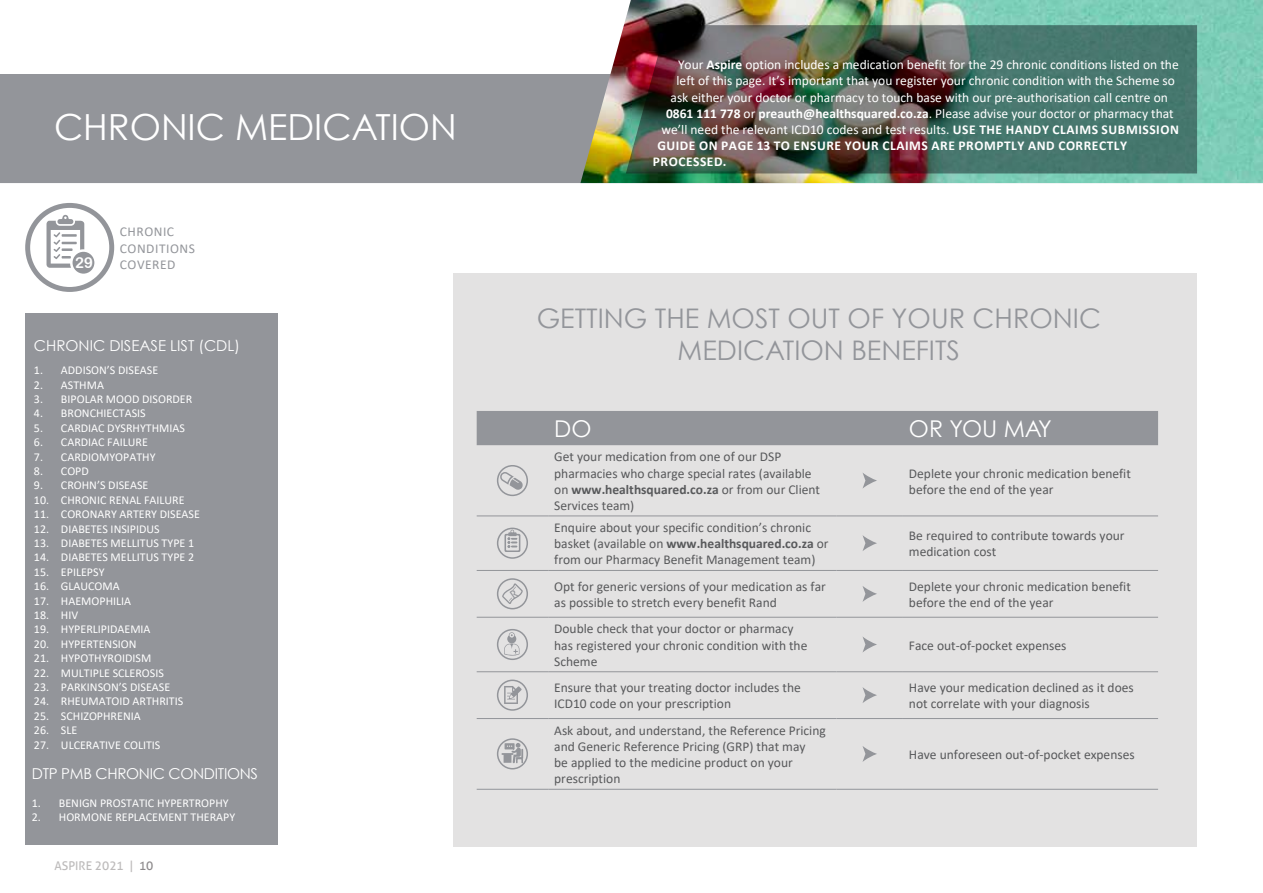
<style>
.page{position:relative;width:1263px;height:893px;background:#fff}
.page>*{position:absolute;margin:0;border:0;box-sizing:border-box;transform-origin:0 0}
.t1{font:36px "Century Gothic";color:#fff}
.t2{font:27px/32.4px "Century Gothic";color:#93959a;text-align:center}
.t3{font:23.1px "Century Gothic";color:#fff}
.t4{font:15px "Century Gothic";color:#fff}
.t5{font:15px "Century Gothic";letter-spacing:-.02em;color:#fff}
.t6{font:15px "Arial Rounded MT Bold";color:#fff}
.t7{font:13.5px/16.2px "Calibri";color:#58595b}
.t8{font:13.5px "Calibri";color:#fff}
.t9{font:700 13.5px "Calibri";letter-spacing:.04em;color:#fff}
.t10{font:13.5px/16.2px "Calibri";letter-spacing:.04em;color:#93959a}
.t11{font:12px "Calibri";color:#fff}
.t12{font:12px "Aller";color:#bdbbbb}
.s1{color:#8d8a8c}
.s2{font-weight:700}
</style>
<div class="page">
<div style="left:0;top:74px;width:580px;height:109px;background:#93959a"></div>
<img style="left:580px;top:0;width:683px;height:183px">
<img style="left:626px;top:25px;width:571px;height:148px">
<svg style="left:28px;top:205px;width:84px;height:84px"></svg>
<div style="left:25px;top:203px;width:89px;height:89px;border:5px solid #93959a;border-radius:50%"></div>
<svg style="left:47px;top:215px;width:47px;height:59px"></svg>
<div style="left:25px;top:313px;width:253px;height:532px;background:#93959a"></div>
<div style="left:454px;top:274px;width:743px;height:573px;background:#e3e2e2"></div>
<div style="left:477px;top:411px;width:681px;height:34px;background:#93959a"></div>
<hr style="left:477px;top:516px;width:71px;height:1px;background:#93959a">
<hr style="left:548px;top:516px;width:289px;height:1px;background:#93959a">
<hr style="left:837px;top:516px;width:66px;height:1px;background:#93959a">
<hr style="left:903px;top:516px;width:255px;height:1px;background:#93959a">
<hr style="left:477px;top:570px;width:71px;height:1px;background:#93959a">
<hr style="left:548px;top:570px;width:289px;height:1px;background:#93959a">
<hr style="left:837px;top:570px;width:66px;height:1px;background:#93959a">
<hr style="left:903px;top:570px;width:255px;height:1px;background:#93959a">
<hr style="left:477px;top:617px;width:71px;height:1px;background:#93959a">
<hr style="left:548px;top:617px;width:289px;height:1px;background:#93959a">
<hr style="left:837px;top:617px;width:66px;height:1px;background:#93959a">
<hr style="left:903px;top:617px;width:255px;height:1px;background:#93959a">
<hr style="left:477px;top:671px;width:71px;height:1px;background:#93959a">
<hr style="left:548px;top:671px;width:289px;height:1px;background:#93959a">
<hr style="left:837px;top:671px;width:66px;height:1px;background:#93959a">
<hr style="left:903px;top:671px;width:255px;height:1px;background:#93959a">
<hr style="left:477px;top:718px;width:71px;height:1px;background:#93959a">
<hr style="left:548px;top:718px;width:289px;height:1px;background:#93959a">
<hr style="left:837px;top:718px;width:66px;height:1px;background:#93959a">
<hr style="left:477px;top:789px;width:71px;height:1px;background:#93959a">
<hr style="left:548px;top:789px;width:289px;height:1px;background:#93959a">
<hr style="left:837px;top:789px;width:66px;height:1px;background:#93959a">
<hr style="left:903px;top:718px;width:255px;height:1px;background:#93959a">
<hr style="left:903px;top:789px;width:255px;height:1px;background:#93959a">
<div style="left:497px;top:465px;width:31px;height:31px;border:2px solid #93959a;border-radius:50%"></div>
<svg style="left:499px;top:472px;width:24px;height:18px"></svg>
<svg style="left:862px;top:473px;width:15px;height:16px"></svg>
<div style="left:497px;top:528px;width:31px;height:31px;border:2px solid #93959a;border-radius:50%"></div>
<svg style="left:504px;top:530px;width:16px;height:22px"></svg>
<svg style="left:862px;top:535px;width:15px;height:16px"></svg>
<div style="left:497px;top:578px;width:31px;height:31px;border:2px solid #93959a;border-radius:50%"></div>
<svg style="left:862px;top:586px;width:15px;height:16px"></svg>
<div style="left:497px;top:629px;width:31px;height:31px;border:2px solid #93959a;border-radius:50%"></div>
<svg style="left:504px;top:632px;width:15px;height:24px"></svg>
<svg style="left:863px;top:637px;width:14px;height:15px"></svg>
<div style="left:497px;top:680px;width:31px;height:31px;border:2px solid #93959a;border-radius:50%"></div>
<svg style="left:504px;top:686px;width:18px;height:18px"></svg>
<svg style="left:862px;top:687px;width:15px;height:16px"></svg>
<div style="left:497px;top:738px;width:31px;height:31px;border:2px solid #93959a;border-radius:50%"></div>
<svg style="left:501px;top:743px;width:22px;height:20px"></svg>
<svg style="left:862px;top:746px;width:15px;height:16px"></svg>
<svg style="left:502px;top:583px;width:21px;height:21px"></svg>
<h1 class="t1" style="left:54px;top:105px;width:404px">CHRONIC MEDICATION</h1>
<p class="t10" style="left:120px;top:223px;width:77px">CHRONIC<br>CONDITIONS</p>
<p class="t6" style="left:75px;top:254px;width:19px">29</p>
<p class="t10" style="left:120px;top:256px;width:57px">COVERED</p>
<p class="t4" style="left:34px;top:336px;width:207px">CHRONIC DISEASE LIST (CDL)</p>
<p class="t11" style="left:34px;top:362px;width:126px">1. ADDISON’S DISEASE</p>
<p class="t11" style="left:34px;top:376px;width:71px">2. ASTHMA</p>
<p class="t11" style="left:34px;top:391px;width:160px">3. BIPOLAR MOOD DISORDER</p>
<p class="t11" style="left:34px;top:405px;width:113px">4. BRONCHIECTASIS</p>
<p class="t11" style="left:34px;top:420px;width:152px">5. CARDIAC DYSRHYTHMIAS</p>
<p class="t11" style="left:34px;top:434px;width:115px">6. CARDIAC FAILURE</p>
<p class="t11" style="left:34px;top:448px;width:123px">7. CARDIOMYOPATHY</p>
<p class="t11" style="left:34px;top:463px;width:56px">8. COPD</p>
<p class="t11" style="left:34px;top:477px;width:116px">9. CROHN’S DISEASE</p>
<p class="t11" style="left:34px;top:492px;width:152px">10. CHRONIC RENAL FAILURE</p>
<p class="t11" style="left:34px;top:506px;width:167px">11. CORONARY ARTERY DISEASE</p>
<p class="t11" style="left:34px;top:520px;width:127px">12. DIABETES INSIPIDUS</p>
<p class="t11" style="left:34px;top:535px;width:162px">13. DIABETES MELLITUS TYPE 1</p>
<p class="t11" style="left:34px;top:549px;width:162px">14. DIABETES MELLITUS TYPE 2</p>
<p class="t11" style="left:34px;top:564px;width:72px">15. EPILEPSY</p>
<p class="t11" style="left:34px;top:578px;width:87px">16. GLAUCOMA</p>
<p class="t11" style="left:34px;top:592px;width:99px">17. HAEMOPHILIA</p>
<p class="t11" style="left:34px;top:607px;width:46px">18. HIV</p>
<p class="t11" style="left:34px;top:621px;width:118px">19. HYPERLIPIDAEMIA</p>
<p class="t11" style="left:34px;top:636px;width:104px">20. HYPERTENSION</p>
<p class="t11" style="left:34px;top:650px;width:119px">21. HYPOTHYROIDISM</p>
<p class="t11" style="left:34px;top:664px;width:131px">22. MULTIPLE SCLEROSIS</p>
<p class="t11" style="left:34px;top:679px;width:138px">23. PARKINSON’S DISEASE</p>
<p class="t11" style="left:34px;top:693px;width:151px">24. RHEUMATOID ARTHRITIS</p>
<p class="t11" style="left:34px;top:708px;width:108px">25. SCHIZOPHRENIA</p>
<p class="t11" style="left:34px;top:722px;width:45px">26. SLE</p>
<p class="t11" style="left:34px;top:736px;width:128px">27. ULCERATIVE COLITIS</p>
<p class="t5" style="left:32px;top:764px;width:228px">DTP PMB CHRONIC CONDITIONS</p>
<p class="t11" style="left:32px;top:794px;width:198px">1. BENIGN PROSTATIC HYPERTROPHY</p>
<p class="t11" style="left:32px;top:809px;width:205px">2. HORMONE REPLACEMENT THERAPY</p>
<p class="t12" style="left:54px;top:858px;width:101px">ASPIRE 2021 | <span class="s1">10</span></p>
<p class="t8" style="left:678px;top:55px;width:502px">Your <span class="s2">Aspire</span> option includes a medication benefit for the 29 chronic conditions listed on the</p>
<p class="t8" style="left:676px;top:71px;width:500px">left of this page. It’s important that you register your chronic condition with the Scheme so</p>
<p class="t8" style="left:670px;top:88px;width:499px">ask either your doctor or pharmacy to touch base with our pre-authorisation call centre on</p>
<p class="t8" style="left:666px;top:104px;width:509px"><span class="s2">0861 111 778</span> or <span class="s2">preauth@healthsquared.co.za</span>. Please advise your doctor or pharmacy that</p>
<p class="t8" style="left:661px;top:120px;width:519px">we’ll need the relevant ICD10 codes and test results. <span class="s2">USE THE HANDY CLAIMS SUBMISSION</span></p>
<p class="t9" style="left:657px;top:136px;width:471px">GUIDE ON PAGE 13 TO ENSURE YOUR CLAIMS ARE PROMPTLY AND CORRECTLY</p>
<p class="t9" style="left:653px;top:152px;width:75px">PROCESSED.</p>
<h2 class="t2" style="left:537px;top:302px;width:566px">GETTING THE MOST OUT OF YOUR CHRONIC<br>MEDICATION BENEFITS</h2>
<h3 class="t3" style="left:554px;top:414px;width:39px">DO</h3>
<h3 class="t3" style="left:909px;top:414px;width:144px">OR YOU MAY</h3>
<p class="t7" style="left:554px;top:448px;width:267px">Get your medication from one of our DSP pharmacies who charge special rates (available on <span class="s2">www.healthsquared.co.za</span> or from our Client Services team)</p>
<p class="t7" style="left:909px;top:465px;width:223px">Deplete your chronic medication benefit before the end of the year</p>
<p class="t7" style="left:554px;top:519px;width:276px">Enquire about your specific condition’s chronic basket (available on <span class="s2">www.healthsquared.co.za</span> or from our Pharmacy Benefit Management team)</p>
<p class="t7" style="left:909px;top:527px;width:217px">Be required to contribute towards your medication cost</p>
<p class="t7" style="left:554px;top:578px;width:273px">Opt for generic versions of your medication as far as possible to stretch every benefit Rand</p>
<p class="t7" style="left:909px;top:578px;width:223px">Deplete your chronic medication benefit before the end of the year</p>
<p class="t7" style="left:554px;top:620px;width:255px">Double check that your doctor or pharmacy has registered your chronic condition with the<br>Scheme</p>
<p class="t7" style="left:909px;top:637px;width:159px">Face out-of-pocket expenses</p>
<p class="t7" style="left:554px;top:679px;width:248px">Ensure that your treating doctor includes the<br>ICD10 code on your prescription</p>
<p class="t7" style="left:909px;top:679px;width:226px">Have your medication declined as it does not correlate with your diagnosis</p>
<p class="t7" style="left:554px;top:722px;width:273px">Ask about, and understand, the Reference Pricing and Generic Reference Pricing (GRP) that may<br>be applied to the medicine product on your prescription</p>
<p class="t7" style="left:909px;top:746px;width:227px">Have unforeseen out-of-pocket expenses</p>
</div>
